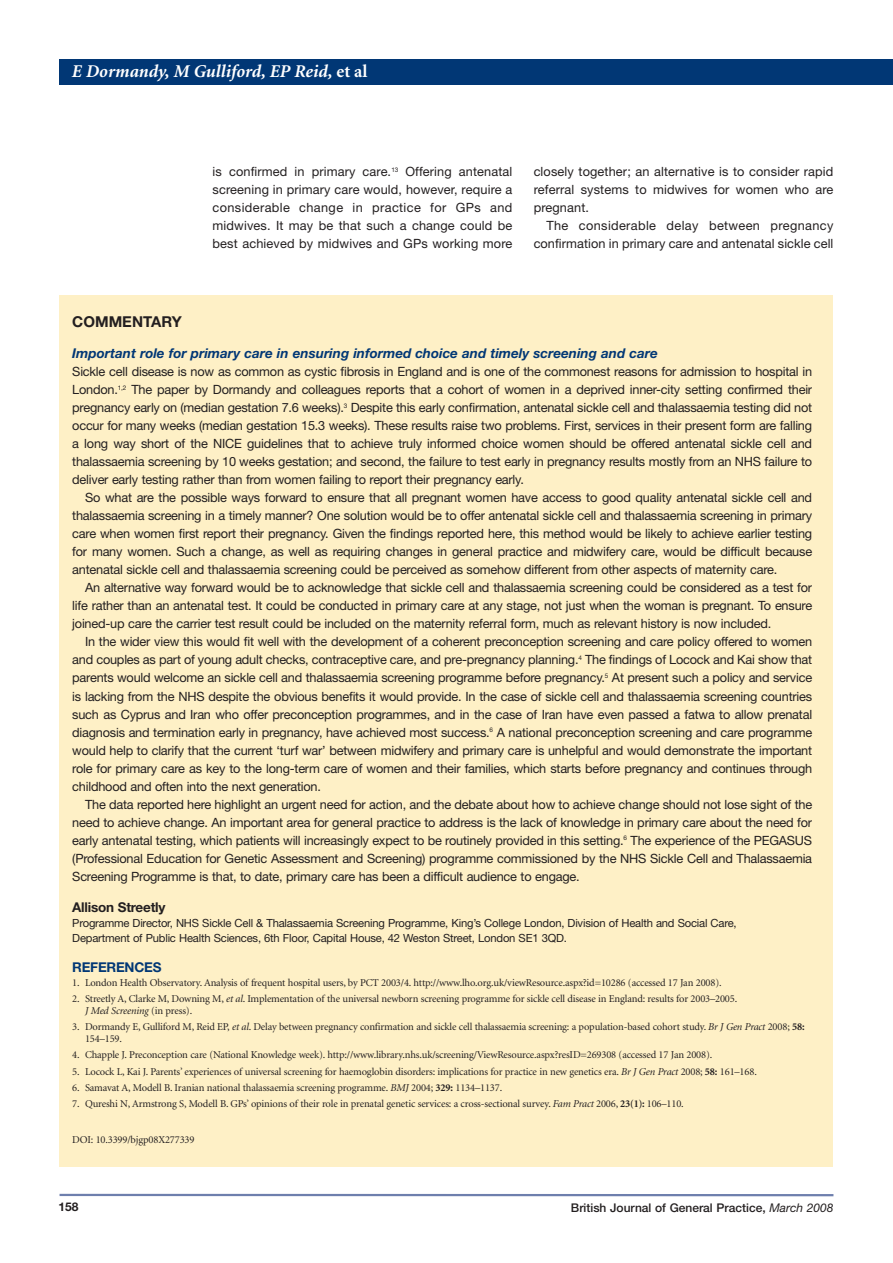
<style>
.page{position:relative;width:893px;height:1263px;background:#fff}
.page>*{position:absolute;margin:0;border:0;box-sizing:border-box;transform-origin:0 0}
.t1{font:italic 700 18px "Minion";color:#fff}
.t2{font:700 15px "Helvetica Neue";color:#231f20}
.t3{font:italic 700 13.5px "Helvetica Neue";color:#013775}
.t4{font:700 13.5px "Helvetica Neue";letter-spacing:-.015em;color:#231f20}
.t5{font:700 13.5px "Helvetica Neue";letter-spacing:-.015em;color:#013775}
.t6{font:12.75px/18px "Helvetica Neue";letter-spacing:-.015em;color:#231f20;text-align:justify}
.t7{font:12.75px/18px "Helvetica Neue";letter-spacing:.005em;color:#231f20;text-align:right}
.t8{font:500 12px "Helvetica Neue";color:#231f20}
.t9{font:700 12px "Helvetica Neue";color:#231f20}
.t10{font:11.25px/15px "Helvetica Neue";letter-spacing:-.015em;color:#231f20}
.t11{font:10.5px/12px "Minion";letter-spacing:-.015em;color:#231f20}
.s1{font-style:normal}
.s2{font-style:italic}
.s3{font-weight:700}
.s4{font-weight:400;font-style:italic}
</style>
<div class="page">
<hr style="left:60px;top:1194px;width:773px;height:2px;background:#6e7fad">
<div style="left:60px;top:60px;width:833px;height:25px;background:#013775"></div>
<div style="left:60px;top:295px;width:773px;height:872px;background:#fef0c6"></div>
<h1 class="t1" style="left:72px;top:64px;width:297px">E Dormandy, M Gulliford, EP Reid, <span class="s1">et al</span></h1>
<p class="t6" style="left:213px;top:164px;width:301px">is confirmed in primary care.<sup>13</sup> Offering antenatal screening in primary care would, however, require a considerable change in practice for GPs and midwives. It may be that such a change could be best achieved by midwives and GPs working more</p>
<p class="t6" style="left:534px;top:164px;width:301px">closely together; an alternative is to consider rapid referral systems to midwives for women who are pregnant.</p>
<p class="t7" style="left:534px;top:218px;width:301px">The considerable delay between pregnancy confirmation in primary care and antenatal sickle cell</p>
<p class="t2" style="left:72px;top:316px;width:111px">COMMENTARY</p>
<p class="t3" style="left:72px;top:349px;width:587px">Important role for primary care in ensuring informed choice and timely screening and care</p>
<p class="t6" style="left:72px;top:364px;width:741px">Sickle cell disease is now as common as cystic fibrosis in England and is one of the commonest reasons for admission to hospital in London.<sup>1,2</sup> The paper by Dormandy and colleagues reports that a cohort of women in a deprived inner-city setting confirmed their pregnancy early on (median gestation 7.6 weeks).<sup>3</sup> Despite this early confirmation, antenatal sickle cell and thalassaemia testing did not occur for many weeks (median gestation 15.3 weeks). These results raise two problems. First, services in their present form are falling a long way short of the NICE guidelines that to achieve truly informed choice women should be offered antenatal sickle cell and thalassaemia screening by 10 weeks gestation; and second, the failure to test early in pregnancy results mostly from an NHS failure to deliver early testing rather than from women failing to report their pregnancy early.</p>
<p class="t6" style="left:72px;top:490px;width:741px;text-indent:13px">So what are the possible ways forward to ensure that all pregnant women have access to good quality antenatal sickle cell and thalassaemia screening in a timely manner? One solution would be to offer antenatal sickle cell and thalassaemia screening in primary care when women first report their pregnancy. Given the findings reported here, this method would be likely to achieve earlier testing for many women. Such a change, as well as requiring changes in general practice and midwifery care, would be difficult because antenatal sickle cell and thalassaemia screening could be perceived as somehow different from other aspects of maternity care.</p>
<p class="t6" style="left:72px;top:580px;width:741px;text-indent:13px">An alternative way forward would be to acknowledge that sickle cell and thalassaemia screening could be considered as a test for life rather than an antenatal test. It could be conducted in primary care at any stage, not just when the woman is pregnant. To ensure joined-up care the carrier test result could be included on the maternity referral form, much as relevant history is now included.</p>
<p class="t6" style="left:72px;top:634px;width:741px;text-indent:13px">In the wider view this would fit well with the development of a coherent preconception screening and care policy offered to women and couples as part of young adult checks, contraceptive care, and pre-pregnancy planning.<sup>4</sup> The findings of Locock and Kai show that parents would welcome an sickle cell and thalassaemia screening programme before pregnancy.<sup>5</sup> At present such a policy and service is lacking from the NHS despite the obvious benefits it would provide. In the case of sickle cell and thalassaemia screening countries such as Cyprus and Iran who offer preconception programmes, and in the case of Iran have even passed a fatwa to allow prenatal diagnosis and termination early in pregnancy, have achieved most success.<sup>6</sup> A national preconception screening and care programme would help to clarify that the current ‘turf war’ between midwifery and primary care is unhelpful and would demonstrate the important role for primary care as key to the long-term care of women and their families, which starts before pregnancy and continues through childhood and often into the next generation.</p>
<p class="t6" style="left:72px;top:796px;width:741px;text-indent:13px">The data reported here highlight an urgent need for action, and the debate about how to achieve change should not lose sight of the need to achieve change. An important area for general practice to address is the lack of knowledge in primary care about the need for early antenatal testing, which patients will increasingly expect to be routinely provided in this setting.<sup>6</sup> The experience of the PEGASUS (Professional Education for Genetic Assessment and Screening) programme commissioned by the NHS Sickle Cell and Thalassaemia Screening Programme is that, to date, primary care has been a difficult audience to engage.</p>
<p class="t4" style="left:72px;top:902px;width:95px">Allison Streetly</p>
<p class="t10" style="left:72px;top:917px;width:666px">Programme Director, NHS Sickle Cell &amp; Thalassaemia Screening Programme, King’s College London, Division of Health and Social Care,<br>Department of Public Health Sciences, 6th Floor, Capital House, 42 Weston Street, London SE1 3QD.</p>
<p class="t5" style="left:72px;top:962px;width:91px">REFERENCES</p>
<p class="t11" style="left:72px;top:977px;width:651px">1. London Health Observatory. Analysis of frequent hospital users, by PCT 2003/4. http://www.lho.org.uk/viewResource.aspx?id=10286 (accessed 17 Jan 2008).</p>
<p class="t11" style="left:85px;top:993px;width:654px;text-indent:-13px">2. Streetly A, Clarke M, Downing M, <span class="s2">et al</span>. Implementation of the universal newborn screening programme for sickle cell disease in England: results for 2003–2005.<br><span class="s2">J Med Screening</span> (in press).</p>
<p class="t11" style="left:85px;top:1021px;width:721px;text-indent:-13px">3. Dormandy E, Gulliford M, Reid EP, <span class="s2">et al</span>. Delay between pregnancy confirmation and sickle cell thalassaemia screening: a population-based cohort study. <span class="s2">Br J Gen Pract</span> 2008; <span class="s3">58:<br></span>154–159.</p>
<p class="t11" style="left:72px;top:1050px;width:641px">4. Chapple J. Preconception care (National Knowledge week). http://www.library.nhs.uk/screening/ViewResource.aspx?resID=269308 (accessed 17 Jan 2008).</p>
<p class="t11" style="left:72px;top:1066px;width:686px">5. Locock L, Kai J. Parents’ experiences of universal screening for haemoglobin disorders: implications for practice in new genetics era. <span class="s2">Br J Gen Pract</span> 2008; <span class="s3">58:</span> 161–168.</p>
<p class="t11" style="left:72px;top:1082px;width:431px">6. Samavat A, Modell B. Iranian national thalassaemia screening programme. <span class="s2">BMJ</span> 2004; <span class="s3">329:</span> 1134–1137.</p>
<p class="t11" style="left:72px;top:1098px;width:613px">7. Qureshi N, Armstrong S, Modell B. GPs’ opinions of their role in prenatal genetic services: a cross-sectional survey. <span class="s2">Fam Pract</span> 2006, <span class="s3">23(1):</span> 106–110.</p>
<p class="t11" style="left:72px;top:1134px;width:124px">DOI: 10.3399/bjgp08X277339</p>
<p class="t9" style="left:58px;top:1202px;width:22px">158</p>
<p class="t8" style="left:571px;top:1203px;width:264px">British Journal of General Practice, <span class="s4">March 2008</span></p>
</div>
